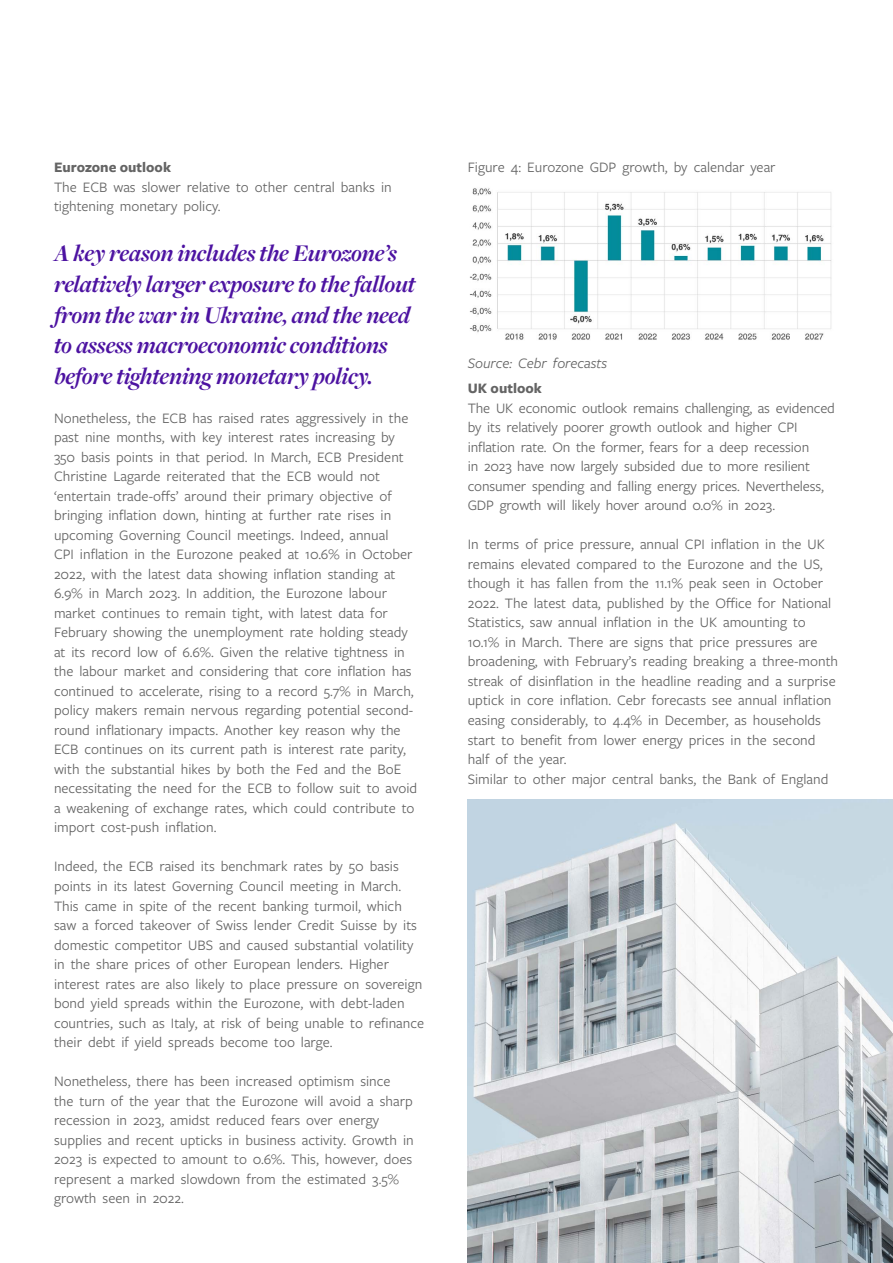
<style>
.page{position:relative;width:893px;height:1263px;background:#fff}
.page>*{position:absolute;margin:0;border:0;box-sizing:border-box;transform-origin:0 0}
.t1{font:italic 700 24.75px/30.6px "Freight Disp Pro";letter-spacing:-.01em;color:#4c12a1}
.t2{font:15px/19.5px "Freight Sans Pro";color:#646464}
.t3{font:700 15px "Freight Sans Pro";color:#646464}
.t4{font:italic 15px "Freight Sans Pro";color:#646464}
</style>
<div class="page">
<img style="left:468px;top:799px;width:425px;height:464px">
<img style="left:469px;top:188px;width:363px;height:152px">
<p class="t3" style="left:54px;top:157px;width:118px">Eurozone outlook</p>
<p class="t2" style="left:54px;top:176px;width:339px">The ECB was slower relative to other central banks in tightening monetary policy.</p>
<h1 class="t1" style="left:54px;top:237px;width:363px">A key reason includes the Eurozone’s relatively larger exposure to the fallout from the war in Ukraine, and the need to assess macroeconomic conditions before tightening monetary policy.</h1>
<p class="t2" style="left:54px;top:408px;width:365px">Nonetheless, the ECB has raised rates aggressively in the past nine months, with key interest rates increasing by 350 basis points in that period. In March, ECB President Christine Lagarde reiterated that the ECB would not ‘entertain trade-offs’ around their primary objective of bringing inflation down, hinting at further rate rises in upcoming Governing Council meetings. Indeed, annual<br>CPI inflation in the Eurozone peaked at 10.6% in October 2022, with the latest data showing inflation standing at 6.9% in March 2023. In addition, the Eurozone labour market continues to remain tight, with latest data for February showing the unemployment rate holding steady at its record low of 6.6%. Given the relative tightness in the labour market and considering that core inflation has continued to accelerate, rising to a record 5.7% in March, policy makers remain nervous regarding potential second&shy;round inflationary impacts. Another key reason why the ECB continues on its current path is interest rate parity, with the substantial hikes by both the Fed and the BoE necessitating the need for the ECB to follow suit to avoid a weakening of exchange rates, which could contribute to import cost-push inflation.</p>
<p class="t2" style="left:54px;top:856px;width:372px">Indeed, the ECB raised its benchmark rates by 50 basis points in its latest Governing Council meeting in March.<br>This came in spite of the recent banking turmoil, which saw a forced takeover of Swiss lender Credit Suisse by its domestic competitor UBS and caused substantial volatility in the share prices of other European lenders. Higher interest rates are also likely to place pressure on sovereign bond yield spreads within the Eurozone, with debt-laden countries, such as Italy, at risk of being unable to refinance their debt if yield spreads become too large.</p>
<p class="t2" style="left:54px;top:1071px;width:361px">Nonetheless, there has been increased optimism since the turn of the year that the Eurozone will avoid a sharp recession in 2023, amidst reduced fears over energy supplies and recent upticks in business activity. Growth in 2023 is expected to amount to 0.6%. This, however, does represent a marked slowdown from the estimated 3.5% growth seen in 2022.</p>
<p class="t2" style="left:468px;top:157px;width:309px">Figure 4: Eurozone GDP growth, by calendar year</p>
<p class="t4" style="left:468px;top:353px;width:141px">Source: Cebr forecasts</p>
<p class="t3" style="left:468px;top:378px;width:75px">UK outlook</p>
<p class="t2" style="left:468px;top:398px;width:369px">The UK economic outlook remains challenging, as evidenced by its relatively poorer growth outlook and higher CPI inflation rate. On the former, fears for a deep recession<br>in 2023 have now largely subsided due to more resilient consumer spending and falling energy prices. Nevertheless, GDP growth will likely hover around 0.0% in 2023.</p>
<p class="t2" style="left:468px;top:534px;width:372px">In terms of price pressure, annual CPI inflation in the UK remains elevated compared to the Eurozone and the US, though it has fallen from the 11.1% peak seen in October 2022. The latest data, published by the Office for National Statistics, saw annual inflation in the UK amounting to 10.1% in March. There are signs that price pressures are broadening, with February’s reading breaking a three-month streak of disinflation in the headline reading and a surprise uptick in core inflation. Cebr forecasts see annual inflation easing considerably, to 4.4% in December, as households start to benefit from lower energy prices in the second half of the year.<br>Similar to other major central banks, the Bank of England</p>
</div>
